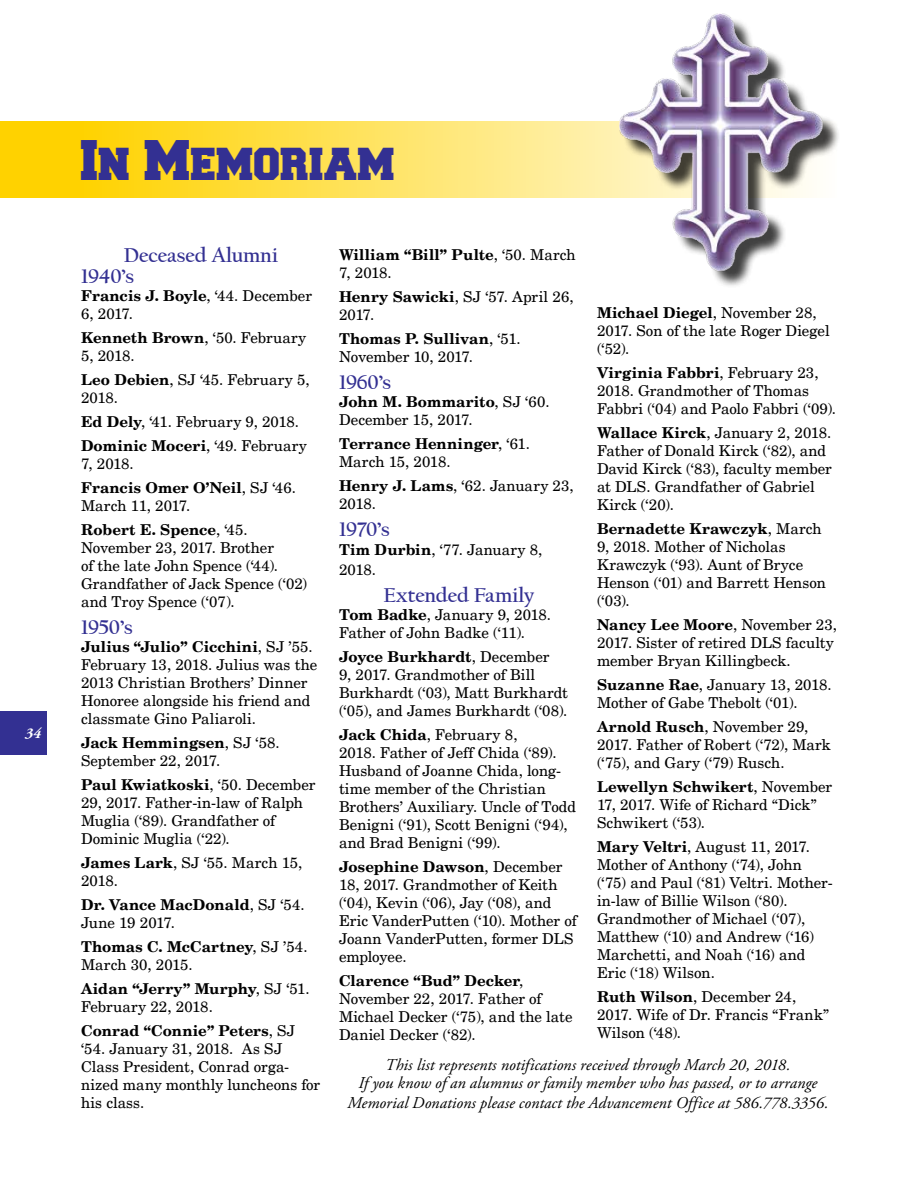
<style>
.page{position:relative;width:918px;height:1188px;background:#fff}
.page>*{position:absolute;margin:0;border:0;box-sizing:border-box;transform-origin:0 0}
.t1{font:48px "Collegiate Black FLF";letter-spacing:-.015em;color:#333092}
.t2{font:700 21px/21px "Californian FB";letter-spacing:-.01em;color:#333092}
.t3{font:italic 16.5px/18px "Adobe Garamond Pro";letter-spacing:.005em;color:#000;text-align:center}
.t4{font:15px/18px "New Century Schlbk";color:#000}
.t5{font:700 15px/24px "New Century Schlbk";letter-spacing:.01em;color:#000}
.t6{font:italic 700 15px "Adobe Garamond Pro";color:#fff}
.s1{font-weight:700}
.s2{font-weight:400}
</style>
<div class="page">
<div style="left:0;top:711px;width:47px;height:44px;background:#333092"></div>
<svg style="left:0;top:122px;width:620px;height:76px;background:#fee04e"></svg>
<div style="left:623px;top:17px;width:218px;height:271px;background:#000;opacity:.75"></div>
<img style="left:620px;top:14px;width:203px;height:257px">
<p class="t6" style="left:25px;top:724px;width:17px">34</p>
<h1 class="t1" style="left:81px;top:140px;width:317px">In Memoriam</h1>
<h2 class="t2" style="left:81px;top:245px;width:199px;text-indent:43px">Deceased Alumni<br>1940’s</h2>
<p class="t4" style="left:81px;top:287px;width:233px"><span class="s1">Francis J. Boyle</span>, ‘44. December<br>6, 2017.</p>
<p class="t4" style="left:81px;top:329px;width:227px"><span class="s1">Kenneth Brown</span>, ‘50. February<br>5, 2018.</p>
<p class="t4" style="left:81px;top:371px;width:230px"><span class="s1">Leo Debien</span>, SJ ‘45. February 5,<br>2018.</p>
<p class="t4" style="left:81px;top:410px;width:227px;line-height:24px"><span class="s1">Ed Dely</span>, ‘41. February 9, 2018.<br><span class="s1">Dominic Moceri</span>, ‘49. February</p>
<p class="t5" style="left:81px;top:452px;width:216px"><span class="s2">7, 2018.<br></span>Francis Omer O’Neil<span class="s2">, SJ ‘46.</span></p>
<p class="t4" style="left:81px;top:494px;width:168px;line-height:24px">March 11, 2017.<br><span class="s1">Robert E. Spence</span>, ‘45.</p>
<p class="t4" style="left:81px;top:539px;width:228px">November 23, 2017. Brother<br>of the late John Spence (‘44).<br>Grandfather of Jack Spence (‘02) and Troy Spence (‘07).</p>
<h2 class="t2" style="left:81px;top:617px;width:53px">1950’s</h2>
<p class="t4" style="left:81px;top:638px;width:238px"><span class="s1">Julius “Julio” Cicchini</span>, SJ ’55.<br>February 13, 2018. Julius was the<br>2013 Christian Brothers’ Dinner<br>Honoree alongside his friend and classmate Gino Paliaroli.</p>
<p class="t4" style="left:81px;top:734px;width:200px"><span class="s1">Jack Hemmingsen</span>, SJ ‘58.<br>September 22, 2017.</p>
<p class="t4" style="left:81px;top:776px;width:236px"><span class="s1">Paul Kwiatkoski</span>, ‘50. December<br>29, 2017. Father-in-law of Ralph<br>Muglia (‘89). Grandfather of<br>Dominic Muglia (‘22).</p>
<p class="t4" style="left:81px;top:854px;width:223px"><span class="s1">James Lark</span>, SJ ‘55. March 15,<br>2018.</p>
<p class="t4" style="left:81px;top:896px;width:225px"><span class="s1">Dr. Vance MacDonald</span>, SJ ‘54.<br>June 19 2017.</p>
<p class="t4" style="left:81px;top:938px;width:228px"><span class="s1">Thomas C. McCartney</span>, SJ ’54.<br>March 30, 2015.</p>
<p class="t4" style="left:81px;top:980px;width:230px"><span class="s1">Aidan “Jerry” Murphy</span>, SJ ‘51.<br>February 22, 2018.</p>
<p class="t4" style="left:81px;top:1022px;width:241px"><span class="s1">Conrad “Connie” Peters</span>, SJ ‘54. January 31, 2018. As SJ<br>Class President, Conrad orga&shy;nized many monthly luncheons for his class.</p>
<p class="t5" style="left:339px;top:246px;width:238px;line-height:18px">William “Bill” Pulte<span class="s2">, ‘50. March<br>7, 2018.</span></p>
<p class="t4" style="left:339px;top:287px;width:236px"><span class="s1">Henry Sawicki</span>, SJ ‘57. April 26,<br>2017.</p>
<p class="t4" style="left:339px;top:329px;width:183px"><span class="s1">Thomas P. Sullivan</span>, ‘51.<br>November 10, 2017.</p>
<h2 class="t2" style="left:339px;top:371px;width:54px">1960’s</h2>
<p class="t4" style="left:339px;top:392px;width:212px"><span class="s1">John M. Bommarito</span>, SJ ‘60.<br>December 15, 2017.</p>
<p class="t4" style="left:339px;top:434px;width:192px"><span class="s1">Terrance Henninger</span>, ‘61.<br>March 15, 2018.</p>
<p class="t4" style="left:339px;top:476px;width:236px"><span class="s1">Henry J. Lams</span>, ‘62. January 23,<br>2018.</p>
<h2 class="t2" style="left:339px;top:518px;width:52px">1970’s</h2>
<p class="t4" style="left:339px;top:540px;width:205px;line-height:19.5px"><span class="s1">Tim Durbin</span>, ‘77. January 8,<br>2018.</p>
<h2 class="t2" style="left:383px;top:584px;width:153px">Extended Family</h2>
<p class="t4" style="left:339px;top:605px;width:214px"><span class="s1">Tom Badke</span>, January 9, 2018.<br>Father of John Badke (‘11).</p>
<p class="t4" style="left:339px;top:647px;width:231px"><span class="s1">Joyce Burkhardt</span>, December<br>9, 2017. Grandmother of Bill<br>Burkhardt (‘03), Matt Burkhardt (‘05), and James Burkhardt (‘08).</p>
<p class="t4" style="left:339px;top:725px;width:239px"><span class="s1">Jack Chida</span>, February 8,<br>2018. Father of Jeff Chida (‘89).<br>Husband of Joanne Chida, long&shy;time member of the Christian<br>Brothers’ Auxiliary. Uncle of Todd<br>Benigni (‘91), Scott Benigni (‘94), and Brad Benigni (‘99).</p>
<p class="t4" style="left:339px;top:857px;width:239px"><span class="s1">Josephine Dawson</span>, December<br>18, 2017. Grandmother of Keith (‘04), Kevin (‘06), Jay (‘08), and<br>Eric VanderPutten (‘10). Mother of<br>Joann VanderPutten, former DLS employee.</p>
<p class="t4" style="left:339px;top:971px;width:235px"><span class="s1">Clarence “Bud” Decker</span>,<br>November 22, 2017. Father of<br>Michael Decker (‘75), and the late<br>Daniel Decker (‘82).</p>
<p class="t4" style="left:597px;top:304px;width:234px"><span class="s1">Michael Diegel</span>, November 28,<br>2017. Son of the late Roger Diegel (‘52).</p>
<p class="t4" style="left:597px;top:364px;width:241px"><span class="s1">Virginia Fabbri</span>, February 23,<br>2018. Grandmother of Thomas<br>Fabbri (‘04) and Paolo Fabbri (‘09).</p>
<p class="t4" style="left:597px;top:424px;width:236px"><span class="s1">Wallace Kirck</span>, January 2, 2018.<br>Father of Donald Kirck (‘82), and<br>David Kirck (‘83), faculty member at DLS. Grandfather of Gabriel<br>Kirck (‘20).</p>
<p class="t4" style="left:597px;top:520px;width:231px"><span class="s1">Bernadette Krawczyk</span>, March<br>9, 2018. Mother of Nicholas<br>Krawczyk (‘93). Aunt of Bryce<br>Henson (‘01) and Barrett Henson (‘03).</p>
<p class="t4" style="left:597px;top:616px;width:242px"><span class="s1">Nancy Lee Moore</span>, November 23,<br>2017. Sister of retired DLS faculty member Bryan Killingbeck.</p>
<p class="t4" style="left:597px;top:676px;width:236px"><span class="s1">Suzanne Rae</span>, January 13, 2018.<br>Mother of Gabe Thebolt (‘01).</p>
<p class="t4" style="left:597px;top:718px;width:235px"><span class="s1">Arnold Rusch</span>, November 29,<br>2017. Father of Robert (‘72), Mark (‘75), and Gary (‘79) Rusch.</p>
<p class="t4" style="left:597px;top:778px;width:237px"><span class="s1">Lewellyn Schwikert</span>, November<br>17, 2017. Wife of Richard “Dick”<br>Schwikert (‘53).</p>
<p class="t4" style="left:597px;top:838px;width:237px"><span class="s1">Mary Veltri</span>, August 11, 2017.<br>Mother of Anthony (‘74), John (‘75) and Paul (‘81) Veltri. Mother&shy;in-law of Billie Wilson (‘80).<br>Grandmother of Michael (‘07),<br>Matthew (‘10) and Andrew (‘16)<br>Marchetti, and Noah (‘16) and<br>Eric (‘18) Wilson.</p>
<p class="t4" style="left:597px;top:988px;width:234px"><span class="s1">Ruth Wilson</span>, December 24,<br>2017. Wife of Dr. Francis “Frank”<br>Wilson (‘48).</p>
<p class="t3" style="left:359px;top:1057px;width:460px">This list represents notifications received through March 20, 2018.<br>If you know of an alumnus or family member who has passed, or to arrange</p>
<p class="t3" style="left:347px;top:1094px;width:483px">Memorial Donations please contact the Advancement Office at 586.778.3356.</p>
</div>
